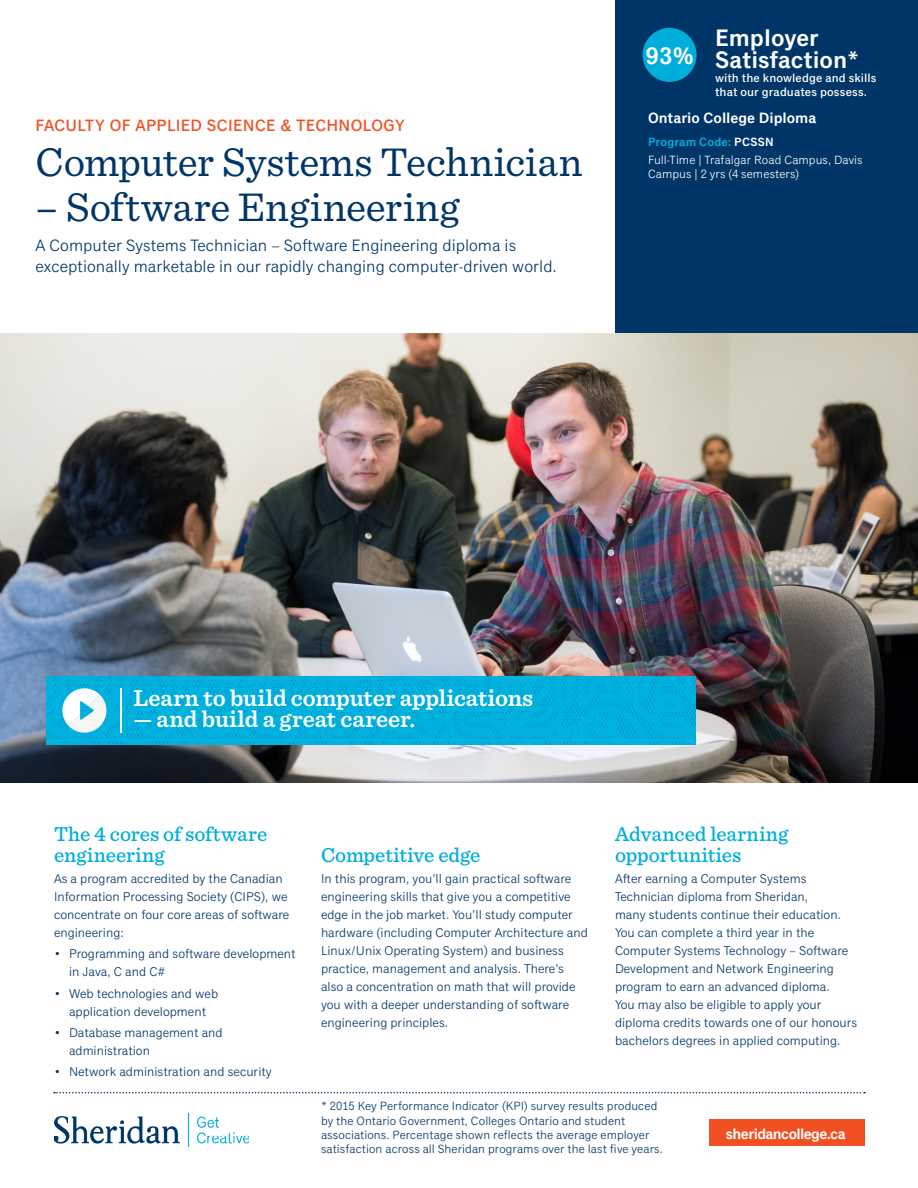
<style>
.page{position:relative;width:918px;height:1188px;background:#fff}
.page>*{position:absolute;margin:0;border:0;box-sizing:border-box;transform-origin:0 0}
.t1{font:42px "Sentinel";color:#003667}
.p_benefit-statement{font:600 24px "Sentinel";letter-spacing:-.005em;color:#fff}
.program_rating_title{font:600 24px/21.6px "Classic Grotesque Pro";color:#fff}
.program_rating{font:600 24px "Classic Grotesque Pro";color:#fff}
.t2{font:500 21px/21px "Sentinel";color:#00aedc}
.p_header-intro{font:16.5px/21px "Classic Grotesque Pro";color:#003667}
.h2_faculty{font:500 16.5px "Classic Grotesque Pro";letter-spacing:.015em;color:#f15122}
.p_meta_credential{font:600 15px "Classic Grotesque Pro";color:#fff}
.p_meta_credential-2{font:600 15px "Classic Grotesque Pro";letter-spacing:-.04em;color:#fff}
.t3{font:12.75px/18px "Classic Grotesque Pro";color:#003667}
.p_admissions{font:12px/14.2px "Classic Grotesque Pro";letter-spacing:.005em;color:#003667}
.p_meta_small{font:12px/14.2px "Classic Grotesque Pro";letter-spacing:.005em;color:#fff}
.program_rating_subti{font:500 12px/14.2px "Classic Grotesque Pro";letter-spacing:.01em;color:#fff}
.p_meta_attributes{font:600 12px "Classic Grotesque Pro";letter-spacing:.015em;color:#00aedc}
.s1{color:#fff}
</style>
<div class="page">
<div style="left:615px;top:0;width:303px;height:365px;background:#003667"></div>
<img style="left:54px;top:1114px;width:195px;height:33px">
<svg style="left:54px;top:1092px;width:811px;height:1px"></svg>
<div style="left:710px;top:1120px;width:155px;height:26px;background:#f15122"></div>
<img style="left:0;top:333px;width:918px;height:450px">
<img style="left:46px;top:676px;width:649px;height:69px">
<hr style="left:120px;top:688px;width:2px;height:45px;background:#fff">
<svg style="left:62px;top:688px;width:44px;height:45px"></svg>
<div style="left:643px;top:28px;width:54px;height:54px;background:#00aedc;border-radius:50%"></div>
<p class="h2_faculty" style="left:36px;top:116px;width:371px">FACULTY OF APPLIED SCIENCE &amp; TECHNOLOGY</p>
<p class="t1" style="left:36px;top:131px;width:548px">Computer Systems Technician</p>
<p class="t1" style="left:36px;top:176px;width:425px">– Software Engineering</p>
<p class="p_header-intro" style="left:36px;top:235px;width:523px">A Computer Systems Technician – Software Engineering diploma is exceptionally marketable in our rapidly changing computer-driven world.</p>
<p class="program_rating" style="left:645px;top:42px;width:50px">93%</p>
<p class="program_rating_title" style="left:715px;top:29px;width:146px">Employer<br>Satisfaction*</p>
<p class="program_rating_subti" style="left:715px;top:71px;width:163px">with the knowledge and skills that our graduates possess.</p>
<p class="p_meta_credential" style="left:648px;top:109px;width:170px">Ontario College Diploma</p>
<p class="p_meta_attributes" style="left:648px;top:135px;width:127px">Program Code: <span class="s1">PCSSN</span></p>
<p class="p_meta_small" style="left:648px;top:153px;width:216px">Full-Time | Trafalgar Road Campus, Davis<br>Campus | 2 yrs (4 semesters)</p>
<p class="p_benefit-statement" style="left:134px;top:680px;width:401px">Learn to build computer applications</p>
<p class="p_benefit-statement" style="left:134px;top:701px;width:283px">— and build a great career.</p>
<p class="t2" style="left:54px;top:822px;width:215px">The 4 cores of software engineering</p>
<p class="t3" style="left:54px;top:870px;width:237px">As a program accredited by the Canadian Information Processing Society (CIPS), we concentrate on four core areas of software engineering:</p>
<p class="t3" style="left:69px;top:945px;width:228px;text-indent:-15px">• Programming and software development in Java, C and C#</p>
<p class="t3" style="left:54px;top:985px;width:166px;text-align:center">• Web technologies and web application development</p>
<p class="t3" style="left:69px;top:1024px;width:155px;text-indent:-15px">• Database management and administration</p>
<p class="t3" style="left:54px;top:1063px;width:219px">• Network administration and security</p>
<p class="t2" style="left:321px;top:843px;width:161px">Competitive edge</p>
<p class="t3" style="left:321px;top:870px;width:268px">In this program, you’ll gain practical software engineering skills that give you a competitive edge in the job market. You’ll study computer hardware (including Computer Architecture and Linux/Unix Operating System) and business practice, management and analysis. There’s also a concentration on math that will provide you with a deeper understanding of software engineering principles.</p>
<p class="t2" style="left:615px;top:822px;width:175px">Advanced learning opportunities</p>
<p class="t3" style="left:615px;top:870px;width:244px">After earning a Computer Systems Technician diploma from Sheridan,<br>many students continue their education.<br>You can complete a third year in the Computer Systems Technology – Software Development and Network Engineering program to earn an advanced diploma.<br>You may also be eligible to apply your diploma credits towards one of our honours bachelors degrees in applied computing.</p>
<p class="p_admissions" style="left:321px;top:1100px;width:343px">* 2015 Key Performance Indicator (KPI) survey results produced by the Ontario Government, Colleges Ontario and student associations. Percentage shown reflects the average employer satisfaction across all Sheridan programs over the last five years.</p>
<p class="p_meta_credential-2" style="left:726px;top:1125px;width:121px">sheridancollege.ca</p>
</div>
